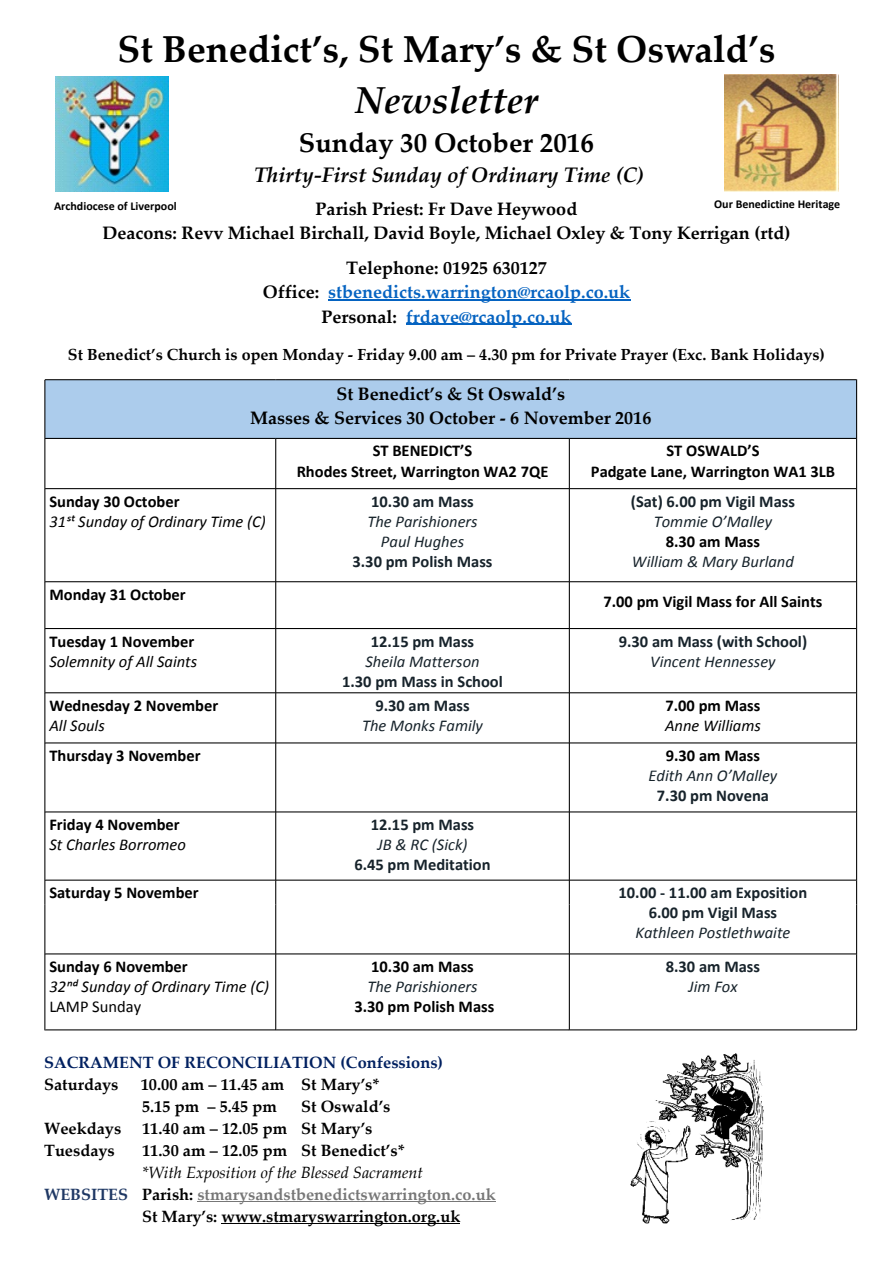
<style>
.page{position:relative;width:893px;height:1263px;background:#fff}
.page>*{position:absolute;margin:0;border:0;box-sizing:border-box;transform-origin:0 0}
.t1{font:700 37.5px "Palatino Linotype";color:#000}
.t2{font:italic 700 37.5px "Palatino Linotype";color:#000}
.t3{font:700 27px "Palatino Linotype";color:#000}
.t4{font:italic 700 21px "Palatino Linotype";color:#000}
.t5{font:700 18px/24.3px "Palatino Linotype";color:#000;text-align:center}
.t6{font:700 18px/24.3px "Palatino Linotype";color:#0563c1;text-align:center}
.t7{font:700 16.5px/20.1px "Calibri";color:#000;text-align:center}
.t8{font:700 16.5px/20.1px "Calibri";color:#17232b;text-align:center}
.t9{font:italic 16.5px/20.1px "Calibri";color:#17232b;text-align:center}
.t10{font:italic 16.5px "Calibri";color:#000}
.t11{font:16.5px "Calibri";color:#000}
.t12{font:700 16.35px/22px "Palatino Linotype";color:#000}
.t13{font:700 16.35px "Palatino Linotype";color:#777}
.t14{font:700 16.35px "Palatino Linotype";color:#002060}
.t15{font:italic 16.35px "Palatino Linotype";color:#000}
.t16{font:700 16.05px "Palatino Linotype";color:#000}
.t17{font:700 12px "Calibri";color:#000}
.s1{color:#000}
.s2{color:#1f3864}
</style>
<div class="page">
<img style="left:55px;top:76px;width:114px;height:116px">
<img style="left:725px;top:75px;width:114px;height:116px">
<hr style="left:328px;top:300px;width:302px;height:1px;background:#0563c1">
<hr style="left:406px;top:324px;width:166px;height:1px;background:#0563c1">
<svg style="left:44px;top:379px;width:813px;height:651px"></svg>
<hr style="left:197px;top:1201px;width:299px;height:1px;background:#777">
<hr style="left:221px;top:1223px;width:239px;height:1px;background:#000">
<img style="left:630px;top:1053px;width:134px;height:171px">
<h1 class="t1" style="left:117px;top:35px;width:660px">St Benedict’s, St Mary’s &amp; St Oswald’s</h1>
<h1 class="t2" style="left:355px;top:85px;width:185px">Newsletter</h1>
<h2 class="t3" style="left:299px;top:133px;width:297px">Sunday 30 October 2016</h2>
<p class="t4" style="left:254px;top:167px;width:391px">Thirty-First Sunday of Ordinary Time (C)</p>
<p class="t5" style="left:103px;top:199px;width:689px">Parish Priest: Fr Dave Heywood<br>Deacons: Revv Michael Birchall, David Boyle, Michael Oxley &amp; Tony Kerrigan (rtd)</p>
<p class="t6" style="left:263px;top:258px;width:369px"><span class="s1">Telephone: 01925 630127<br>Office:</span> stbenedicts.warrington@rcaolp.co.uk<br><span class="s1">Personal:</span> frdave@rcaolp.co.uk</p>
<p class="t16" style="left:68px;top:348px;width:758px">St Benedict’s Church is open Monday - Friday 9.00 am – 4.30 pm for Private Prayer (Exc. Bank Holidays)</p>
<p class="t5" style="left:250px;top:384px;width:403px">St Benedict’s &amp; St Oswald’s<br>Masses &amp; Services 30 October - 6 November 2016</p>
<p class="t7" style="left:297px;top:442px;width:253px">ST BENEDICT’S<br>Rhodes Street, Warrington WA2 7QE</p>
<p class="t7" style="left:591px;top:442px;width:246px">ST OSWALD’S<br>Padgate Lane, Warrington WA1 3LB</p>
<p class="t7" style="left:49px;top:492px;width:132px">Sunday 30 October</p>
<p class="t10" style="left:49px;top:514px;width:218px">31st Sunday of Ordinary Time (C)</p>
<p class="t17" style="left:54px;top:201px;width:124px">Archdiocese of Liverpool</p>
<p class="t17" style="left:714px;top:199px;width:128px">Our Benedictine Heritage</p>
<p class="t8" style="left:631px;top:492px;width:166px">(Sat) 6.00 pm Vigil Mass</p>
<p class="t9" style="left:654px;top:513px;width:120px">Tommie O’Malley</p>
<p class="t7" style="left:666px;top:533px;width:96px">8.30 am Mass</p>
<p class="t9" style="left:632px;top:553px;width:163px">William &amp; Mary Burland</p>
<p class="t8" style="left:371px;top:492px;width:104px">10.30 am Mass</p>
<p class="t9" style="left:367px;top:513px;width:112px">The Parishioners<br>Paul Hughes</p>
<p class="t8" style="left:353px;top:553px;width:141px">3.30 pm Polish Mass</p>
<p class="t7" style="left:49px;top:585px;width:138px">Monday 31 October</p>
<p class="t7" style="left:603px;top:592px;width:220px">7.00 pm Vigil Mass for All Saints</p>
<p class="t7" style="left:49px;top:632px;width:146px">Tuesday 1 November</p>
<p class="t10" style="left:49px;top:654px;width:149px">Solemnity of All Saints</p>
<p class="t8" style="left:619px;top:632px;width:190px">9.30 am Mass (with School)</p>
<p class="t9" style="left:650px;top:652px;width:127px">Vincent Hennessey</p>
<p class="t8" style="left:371px;top:632px;width:105px">12.15 pm Mass</p>
<p class="t9" style="left:365px;top:652px;width:116px">Sheila Matterson</p>
<p class="t8" style="left:342px;top:673px;width:162px">1.30 pm Mass in School</p>
<p class="t7" style="left:49px;top:697px;width:170px">Wednesday 2 November</p>
<p class="t10" style="left:49px;top:718px;width:57px">All Souls</p>
<p class="t8" style="left:375px;top:697px;width:96px">9.30 am Mass</p>
<p class="t9" style="left:362px;top:717px;width:122px">The Monks Family</p>
<p class="t7" style="left:665px;top:697px;width:96px">7.00 pm Mass</p>
<p class="t10" style="left:665px;top:718px;width:97px">Anne Williams</p>
<p class="t7" style="left:49px;top:747px;width:153px">Thursday 3 November</p>
<p class="t7" style="left:666px;top:747px;width:96px">9.30 am Mass</p>
<p class="t9" style="left:649px;top:767px;width:130px">Edith Ann O’Malley</p>
<p class="t8" style="left:657px;top:787px;width:114px">7.30 pm Novena</p>
<p class="t7" style="left:49px;top:816px;width:132px">Friday 4 November</p>
<p class="t10" style="left:49px;top:838px;width:138px">St Charles Borromeo</p>
<p class="t8" style="left:371px;top:816px;width:105px">12.15 pm Mass</p>
<p class="t9" style="left:378px;top:836px;width:91px">JB &amp; RC (Sick)</p>
<p class="t8" style="left:354px;top:856px;width:138px">6.45 pm Meditation</p>
<p class="t7" style="left:49px;top:884px;width:151px">Saturday 5 November</p>
<p class="t8" style="left:619px;top:884px;width:190px">10.00 - 11.00 am Exposition<br>6.00 pm Vigil Mass</p>
<p class="t9" style="left:635px;top:924px;width:157px">Kathleen Postlethwaite</p>
<p class="t7" style="left:49px;top:958px;width:140px">Sunday 6 November</p>
<p class="t10" style="left:49px;top:980px;width:221px">32ⁿd Sunday of Ordinary Time (C)</p>
<p class="t11" style="left:49px;top:1000px;width:93px">LAMP Sunday</p>
<p class="t7" style="left:371px;top:958px;width:104px">10.30 am Mass</p>
<p class="t9" style="left:367px;top:978px;width:112px">The Parishioners</p>
<p class="t7" style="left:354px;top:998px;width:141px">3.30 pm Polish Mass</p>
<p class="t8" style="left:666px;top:958px;width:96px">8.30 am Mass</p>
<p class="t9" style="left:688px;top:978px;width:51px">Jim Fox</p>
<p class="t14" style="left:44px;top:1056px;width:400px">SACRAMENT OF RECONCILIATION (Confessions)</p>
<p class="t12" style="left:44px;top:1075px;width:76px">Saturdays</p>
<p class="t12" style="left:141px;top:1075px;width:240px">10.00 am – 11.45 am St Mary’s*<br>5.15 pm – 5.45 pm</p>
<p class="t12" style="left:301px;top:1097px;width:91px">St Oswald’s</p>
<p class="t12" style="left:44px;top:1119px;width:79px">Weekdays</p>
<p class="t12" style="left:142px;top:1119px;width:232px">11.40 am – 12.05 pm St Mary’s</p>
<p class="t12" style="left:44px;top:1141px;width:72px">Tuesdays</p>
<p class="t12" style="left:142px;top:1141px;width:264px">11.30 am – 12.05 pm St Benedict’s*</p>
<p class="t15" style="left:142px;top:1166px;width:282px">*With Exposition of the Blessed Sacrament</p>
<p class="t13" style="left:44px;top:1188px;width:453px"><span class="s2">WEBSITES</span> <span class="s1">Parish:</span> stmarysandstbenedictswarrington.co.uk</p>
<p class="t12" style="left:142px;top:1207px;width:320px">St Mary’s: www.stmaryswarrington.org.uk</p>
</div>
